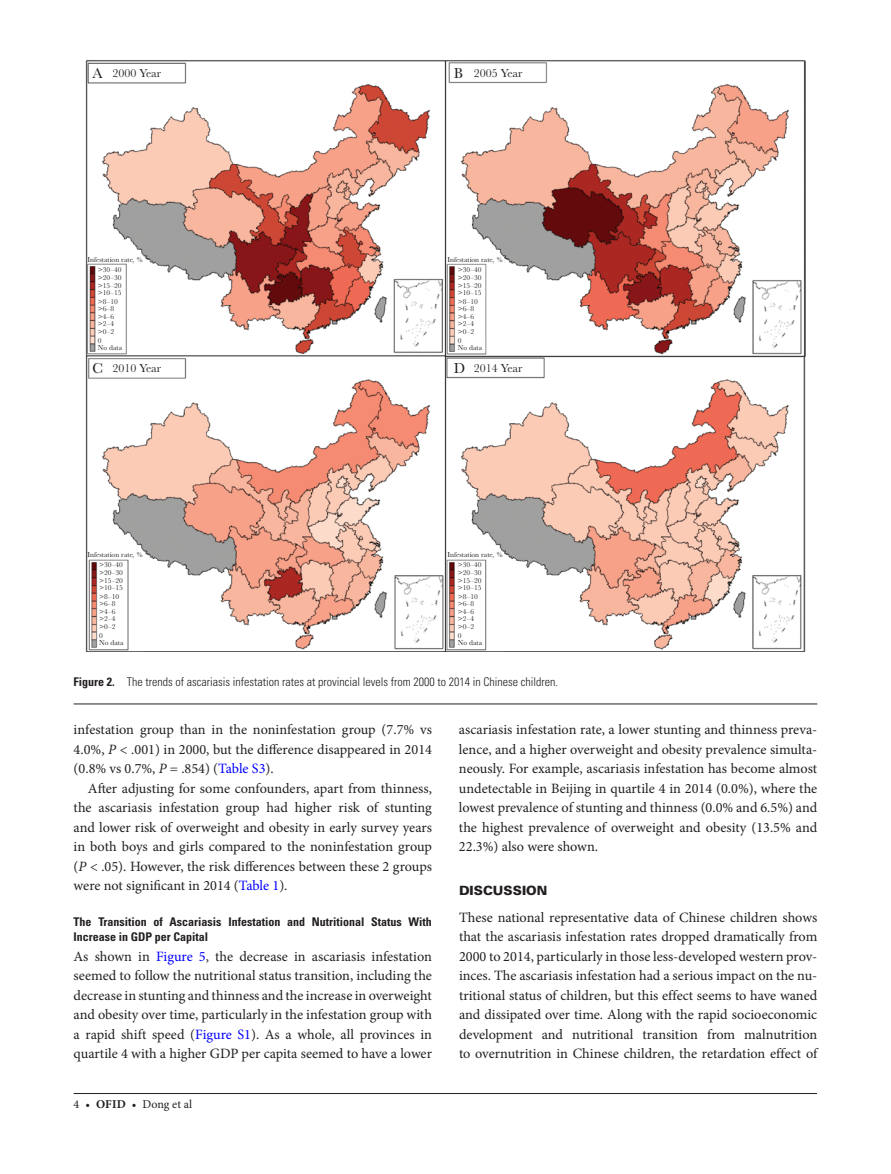
<style>
.page{position:relative;width:891px;height:1174px;background:#fff}
.page>*{position:absolute;margin:0;border:0;box-sizing:border-box;transform-origin:0 0}
.t1{font:14.25px/19.5px "Minion Pro";color:#231f20;text-align:justify}
.t2{font:900 12.75px "Univers LT Std";color:#231f20}
.t3{font:300 condensed 12px "Univers LT Std";color:#231f20}
.t4{font:700 condensed 12px/15px "Univers LT Std";color:#231f20}
.t5{font:12px "Baskerville MT Std";color:#231f20}
.t6{font:12px "Minion Pro";color:#231f20}
.t7{font:7.5px/7.8px "Baskerville MT Std";color:#231f20}
.s1{font-size:15px}
.s2{font-weight:700}
.s3{font-style:italic}
.s4{color:#00f}
</style>
<div class="page">
<hr style="left:74px;top:1093px;width:743px;height:1px;background:#231f20">
<hr style="left:74px;top:704px;width:743px;height:1px;background:#231f20">
<img style="left:85px;top:60px;width:721px;height:592px">
<p class="t5" style="left:93px;top:66px;width:70px"><span class="s1">A</span> 2000 Year</p>
<p class="t5" style="left:454px;top:66px;width:70px"><span class="s1">B</span> 2005 Year</p>
<p class="t7" style="left:87px;top:255px;width:57px">Infestation rate, %</p>
<p class="t7" style="left:98px;top:266px;width:25px">&gt;30–40</p>
<p class="t7" style="left:98px;top:274px;width:25px">&gt;20–30 &gt;15–20 &gt;10–15 &gt;8–10 &gt;6–8 &gt;4–6 &gt;2–4 &gt;0–2<br>0</p>
<p class="t7" style="left:98px;top:344px;width:26px">No data</p>
<p class="t7" style="left:447px;top:255px;width:57px">Infestation rate, %</p>
<p class="t7" style="left:458px;top:274px;width:25px">&gt;20–30 &gt;15–20 &gt;10–15 &gt;8–10 &gt;6–8 &gt;4–6 &gt;2–4 &gt;0–2<br>0</p>
<p class="t7" style="left:458px;top:344px;width:26px">No data</p>
<p class="t7" style="left:458px;top:266px;width:25px">&gt;30–40</p>
<p class="t5" style="left:93px;top:361px;width:70px"><span class="s1">C</span> 2010 Year</p>
<p class="t5" style="left:454px;top:361px;width:70px"><span class="s1">D</span> 2014 Year</p>
<p class="t7" style="left:87px;top:550px;width:57px">Infestation rate, %</p>
<p class="t7" style="left:99px;top:569px;width:25px">&gt;20–30 &gt;15–20 &gt;10–15 &gt;8–10 &gt;6–8 &gt;4–6 &gt;2–4 &gt;0–2<br>0</p>
<p class="t7" style="left:99px;top:639px;width:26px">No data</p>
<p class="t7" style="left:99px;top:561px;width:25px">&gt;30–40</p>
<p class="t7" style="left:447px;top:550px;width:57px">Infestation rate, %</p>
<p class="t7" style="left:458px;top:569px;width:25px">&gt;20–30 &gt;15–20 &gt;10–15 &gt;8–10 &gt;6–8 &gt;4–6 &gt;2–4 &gt;0–2<br>0</p>
<p class="t7" style="left:458px;top:639px;width:26px">No data</p>
<p class="t7" style="left:458px;top:561px;width:25px">&gt;30–40</p>
<p class="t3" style="left:74px;top:674px;width:486px"><span class="s2">Figure 2.</span> The trends of ascariasis infestation rates at provincial levels from 2000 to 2014 in Chinese children.</p>
<p class="t1" style="left:74px;top:720px;width:360px">infestation group than in the noninfestation group (7.7% vs 4.0%, <span class="s3">P</span> &lt; .001) in 2000, but the difference disappeared in 2014 (0.8% vs 0.7%, <span class="s3">P</span> = .854) (<span class="s4">Table S3</span>).</p>
<p class="t1" style="left:74px;top:778px;width:360px;text-indent:14px">After adjusting for some confounders, apart from thinness, the ascariasis infestation group had higher risk of stunting and lower risk of overweight and obesity in early survey years in both boys and girls compared to the noninfestation group (<span class="s3">P</span> &lt; .05). However, the risk differences between these 2 groups were not significant in 2014 (<span class="s4">Table 1</span>).</p>
<p class="t4" style="left:74px;top:914px;width:360px">The Transition of Ascariasis Infestation and Nutritional Status With<br>Increase in GDP per Capital</p>
<p class="t1" style="left:74px;top:946px;width:360px">As shown in <span class="s4">Figure 5</span>, the decrease in ascariasis infestation seemed to follow the nutritional status transition, including the decrease in stunting and thinness and the increase in overweight and obesity over time, particularly in the infestation group with a rapid shift speed (<span class="s4">Figure S1</span>). As a whole, all provinces in quartile 4 with a higher GDP per capita seemed to have a lower</p>
<p class="t6" style="left:74px;top:1096px;width:120px">4 • <span class="s2">ofid</span> • Dong et al</p>
<p class="t1" style="left:459px;top:720px;width:360px">ascariasis infestation rate, a lower stunting and thinness preva&shy;lence, and a higher overweight and obesity prevalence simulta&shy;neously. For example, ascariasis infestation has become almost undetectable in Beijing in quartile 4 in 2014 (0.0%), where the lowest prevalence of stunting and thinness (0.0% and 6.5%) and the highest prevalence of overweight and obesity (13.5% and 22.3%) also were shown.</p>
<p class="t2" style="left:459px;top:882px;width:90px">DISCUSSION</p>
<p class="t1" style="left:459px;top:907px;width:360px">These national representative data of Chinese children shows that the ascariasis infestation rates dropped dramatically from 2000 to 2014, particularly in those less-developed western prov&shy;inces. The ascariasis infestation had a serious impact on the nu&shy;tritional status of children, but this effect seems to have waned and dissipated over time. Along with the rapid socioeconomic development and nutritional transition from malnutrition to overnutrition in Chinese children, the retardation effect of</p>
</div>
